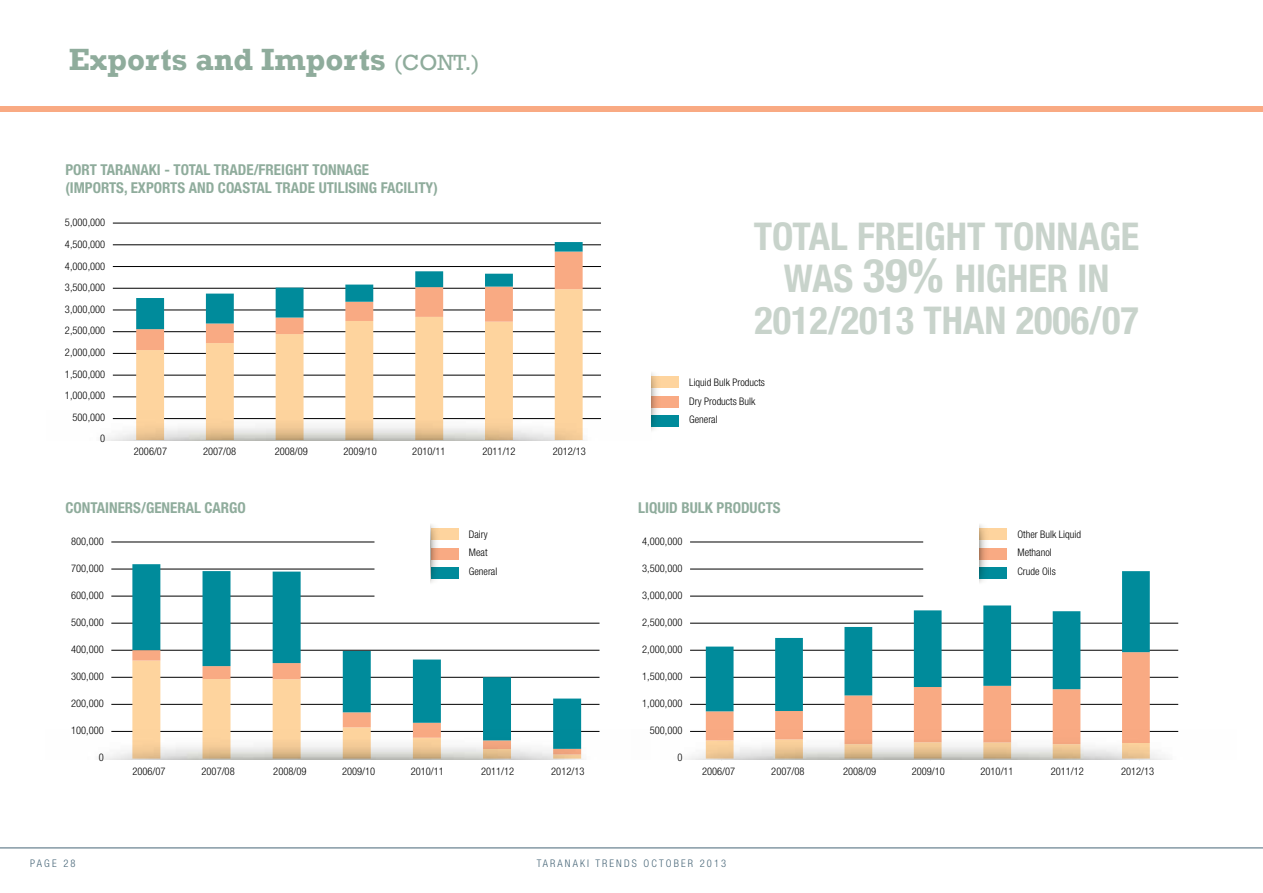
<style>
.page{position:relative;width:1263px;height:893px;background:#fff}
.page>*{position:absolute;margin:0;border:0;box-sizing:border-box;transform-origin:0 0}
.t1{font:700 condensed 38.25px/42px "Helvetica Neue LT Pro";color:#c8d3cb;text-align:center}
.t2{font:700 31.5px "Rockwell";color:#8fac9c}
.t3{font:700 condensed 15px/18px "Helvetica Neue LT Pro";color:#8fac9c}
.t4{font:300 condensed 10.5px/21.6px "Helvetica Neue LT Pro";color:#000}
.t5{font:300 condensed 10.5px "Helvetica Neue LT Pro";letter-spacing:.2em;color:#486678}
.s1{font-weight:400;font-size:22.5px}
.s2{font-size:46.5px}
</style>
<div class="page">
<hr style="left:0;top:847px;width:1263px;height:1px;background:#486678">
<div style="left:0;top:106px;width:1263px;height:6px;background:#f9aa83"></div>
<hr style="left:690px;top:542px;width:233px;height:1px;background:#000">
<hr style="left:690px;top:569px;width:233px;height:1px;background:#000">
<hr style="left:690px;top:596px;width:233px;height:1px;background:#000">
<hr style="left:690px;top:623px;width:488px;height:1px;background:#000">
<hr style="left:690px;top:650px;width:488px;height:1px;background:#000">
<hr style="left:111px;top:542px;width:263px;height:1px;background:#000">
<hr style="left:111px;top:569px;width:263px;height:1px;background:#000">
<hr style="left:111px;top:596px;width:263px;height:1px;background:#000">
<hr style="left:111px;top:623px;width:488px;height:1px;background:#000">
<hr style="left:111px;top:650px;width:488px;height:1px;background:#000">
<hr style="left:113px;top:223px;width:488px;height:1px;background:#000">
<hr style="left:113px;top:245px;width:488px;height:1px;background:#000">
<hr style="left:113px;top:266px;width:488px;height:1px;background:#000">
<hr style="left:113px;top:288px;width:488px;height:1px;background:#000">
<hr style="left:113px;top:310px;width:488px;height:1px;background:#000">
<hr style="left:113px;top:331px;width:488px;height:1px;background:#000">
<hr style="left:113px;top:353px;width:488px;height:1px;background:#000">
<hr style="left:113px;top:375px;width:488px;height:1px;background:#000">
<hr style="left:113px;top:397px;width:488px;height:1px;background:#000">
<svg style="left:136px;top:350px;width:447px;height:58px"></svg>
<svg style="left:136px;top:242px;width:447px;height:108px"></svg>
<svg style="left:132px;top:564px;width:449px;height:88px"></svg>
<svg style="left:706px;top:571px;width:444px;height:81px"></svg>
<svg style="left:136px;top:408px;width:447px;height:2px"></svg>
<img style="left:101px;top:410px;width:500px;height:30px">
<div style="left:651px;top:415px;width:28px;height:12px;background:#008b9b"></div>
<div style="left:651px;top:376px;width:28px;height:12px;background:#fed49e"></div>
<div style="left:651px;top:396px;width:28px;height:12px;background:#f9aa83"></div>
<img style="left:651px;top:372px;width:6px;height:59px">
<div style="left:431px;top:567px;width:27px;height:12px;background:#008b9b"></div>
<div style="left:431px;top:528px;width:27px;height:12px;background:#fed49e"></div>
<div style="left:431px;top:548px;width:27px;height:11px;background:#f9aa83"></div>
<svg style="left:443px;top:559px;width:1px;height:33px"></svg>
<img style="left:431px;top:524px;width:12px;height:67px">
<div style="left:979px;top:567px;width:28px;height:12px;background:#008b9b"></div>
<div style="left:979px;top:528px;width:28px;height:12px;background:#fed49e"></div>
<div style="left:979px;top:548px;width:28px;height:11px;background:#f9aa83"></div>
<svg style="left:992px;top:559px;width:1px;height:33px"></svg>
<img style="left:979px;top:524px;width:13px;height:67px">
<svg style="left:111px;top:652px;width:1068px;height:107px"></svg>
<img style="left:99px;top:729px;width:551px;height:30px">
<h2 class="t2" style="left:69px;top:40px;width:412px">Exports and Imports <span class="s1">(CONT.)</span></h2>
<h3 class="t3" style="left:65px;top:160px;width:374px">PORT TARANAKI - TOTAL TRADE/FREIGHT TONNAGE<br>(IMPORTS, EXPORTS AND COASTAL TRADE UTILISING FACILITY)</h3>
<p class="t4" style="left:65px;top:212px;width:42px;text-align:right">5,000,000<br>4,500,000<br>4,000,000<br>3,500,000<br>3,000,000<br>2,500,000<br>2,000,000<br>1,500,000<br>1,000,000<br>500,000<br>0</p>
<p class="t4" style="left:134px;top:440px;width:35px">2006/07</p>
<p class="t4" style="left:203px;top:440px;width:35px">2007/08</p>
<p class="t4" style="left:275px;top:440px;width:35px">2008/09</p>
<p class="t4" style="left:344px;top:440px;width:35px">2009/10</p>
<p class="t4" style="left:412px;top:440px;width:35px">2010/11</p>
<p class="t4" style="left:482px;top:440px;width:35px">2011/12</p>
<p class="t4" style="left:553px;top:440px;width:35px">2012/13</p>
<h3 class="t3" style="left:65px;top:499px;width:182px">CONTAINERS/GENERAL CARGO</h3>
<h1 class="t1" style="left:754px;top:215px;width:387px">TOTAL FREIGHT TONNAGE<br>WAS <span class="s2">39%</span> HIGHER IN<br>2012/2013 THAN 2006/07</h1>
<p class="t4" style="left:689px;top:373px;width:77px;line-height:18.8px">Liquid Bulk Products<br>Dry Products Bulk<br>General</p>
<h3 class="t3" style="left:638px;top:499px;width:144px">LIQUID BULK PRODUCTS</h3>
<p class="t4" style="left:71px;top:530px;width:34px">800,000</p>
<p class="t4" style="left:71px;top:557px;width:34px">700,000</p>
<p class="t4" style="left:71px;top:584px;width:34px">600,000</p>
<p class="t4" style="left:71px;top:611px;width:34px">500,000</p>
<p class="t4" style="left:71px;top:638px;width:34px">400,000</p>
<p class="t4" style="left:71px;top:665px;width:34px">300,000</p>
<p class="t4" style="left:71px;top:692px;width:34px">200,000</p>
<p class="t4" style="left:71px;top:719px;width:34px">100,000</p>
<p class="t4" style="left:99px;top:746px;width:7px">0</p>
<p class="t4" style="left:469px;top:524px;width:30px;line-height:18.8px">Dairy<br>Meat<br>General</p>
<p class="t4" style="left:1017px;top:524px;width:65px;line-height:18.8px">Other Bulk Liquid<br>Methanol<br>Crude Oils</p>
<p class="t4" style="left:642px;top:530px;width:42px">4,000,000</p>
<p class="t4" style="left:642px;top:557px;width:42px">3,500,000</p>
<p class="t4" style="left:642px;top:584px;width:42px">3,000,000</p>
<p class="t4" style="left:642px;top:611px;width:42px">2,500,000</p>
<p class="t4" style="left:642px;top:638px;width:42px">2,000,000</p>
<p class="t4" style="left:642px;top:665px;width:42px">1,500,000</p>
<p class="t4" style="left:642px;top:692px;width:42px">1,000,000</p>
<p class="t4" style="left:650px;top:719px;width:34px">500,000</p>
<p class="t4" style="left:677px;top:746px;width:7px">0</p>
<p class="t4" style="left:132px;top:760px;width:35px">2006/07</p>
<p class="t4" style="left:202px;top:760px;width:35px">2007/08</p>
<p class="t4" style="left:273px;top:760px;width:35px">2008/09</p>
<p class="t4" style="left:342px;top:760px;width:35px">2009/10</p>
<p class="t4" style="left:411px;top:760px;width:35px">2010/11</p>
<p class="t4" style="left:481px;top:760px;width:35px">2011/12</p>
<p class="t4" style="left:551px;top:760px;width:35px">2012/13</p>
<p class="t4" style="left:702px;top:760px;width:35px">2006/07</p>
<p class="t4" style="left:771px;top:760px;width:35px">2007/08</p>
<p class="t4" style="left:843px;top:760px;width:35px">2008/09</p>
<p class="t4" style="left:912px;top:760px;width:35px">2009/10</p>
<p class="t4" style="left:980px;top:760px;width:35px">2010/11</p>
<p class="t4" style="left:1051px;top:760px;width:35px">2011/12</p>
<p class="t4" style="left:1121px;top:760px;width:35px">2012/13</p>
<p class="t5" style="left:30px;top:857px;width:47px">PAGE 28</p>
<p class="t5" style="left:537px;top:857px;width:191px">TARANAKI TRENDS OCTOBER 2013</p>
</div>
